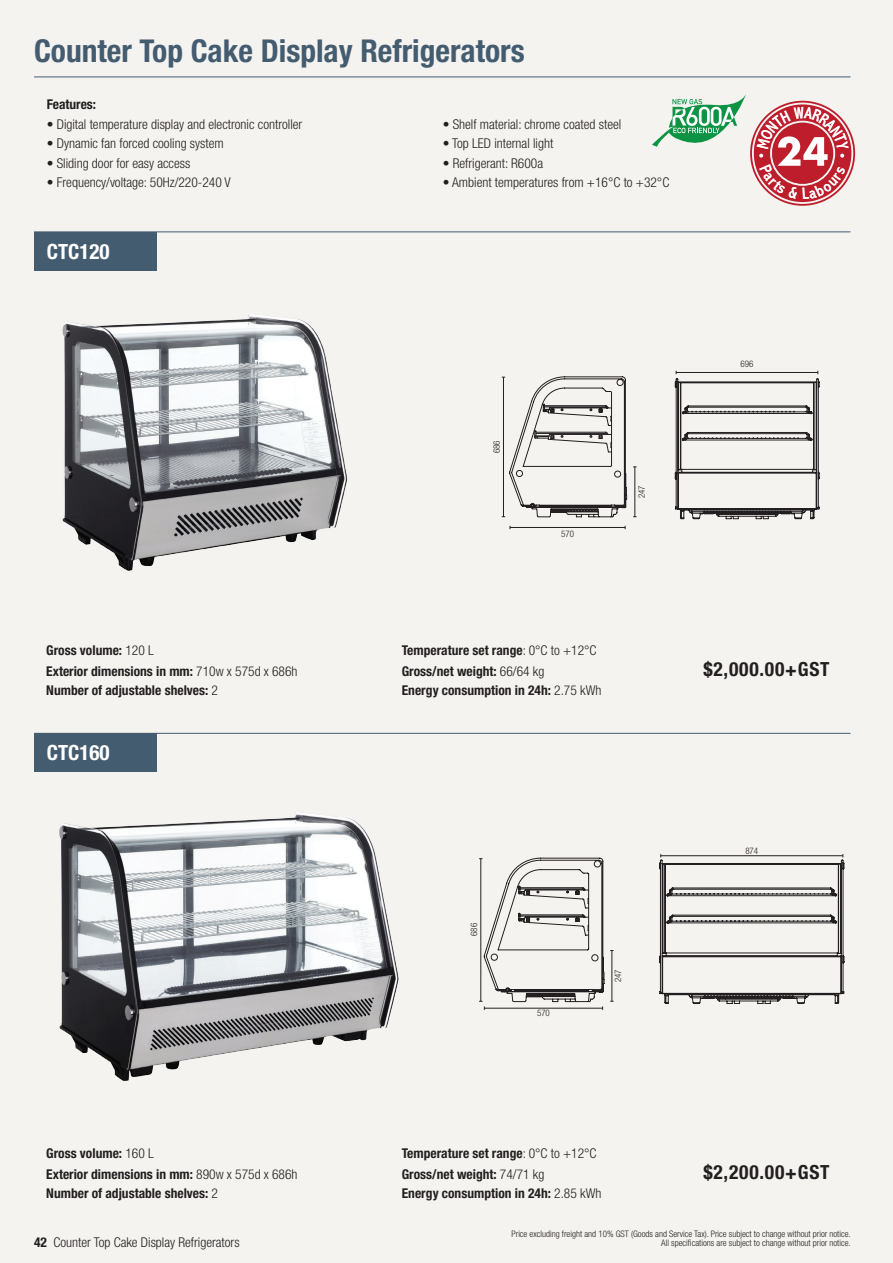
<style>
.page{position:relative;width:893px;height:1263px;background:#f5f3f0}
.page>*{position:absolute;margin:0;border:0;box-sizing:border-box;transform-origin:0 0}
.t1{font:700 condensed 31.5px "Helvetica Neue LT Std";color:#445c70}
.t2{font:700 condensed 21px "Helvetica Neue LT Std";color:#fff}
.t3{font:700 condensed 19.5px "Helvetica Neue LT Std";letter-spacing:.04em;color:#231f20}
.t4{font:700 condensed 13.5px "Helvetica Neue LT Std";color:#231f20}
.t5{font:300 condensed 13.5px "Helvetica Neue LT Std";color:#231f20}
.t6{font:300 condensed 9px "Helvetica Neue LT Std";color:#231f20}
.s1{font-weight:300}
.s2{font-weight:700}
</style>
<div class="page">
<div style="left:34px;top:232px;width:122px;height:38px;background:#445c70"></div>
<div style="left:34px;top:733px;width:122px;height:39px;background:#445c70"></div>
<hr style="left:34px;top:231px;width:816px;height:1px;background:#445c70">
<hr style="left:34px;top:733px;width:816px;height:1px;background:#445c70">
<img style="left:62px;top:314px;width:286px;height:257px">
<img style="left:59px;top:812px;width:340px;height:269px">
<svg style="left:659px;top:854px;width:185px;height:150px"></svg>
<svg style="left:674px;top:371px;width:146px;height:149px"></svg>
<svg style="left:502px;top:376px;width:135px;height:153px"></svg>
<svg style="left:479px;top:858px;width:135px;height:152px"></svg>
<hr style="left:34px;top:77px;width:816px;height:1px;background:#445c70">
<div style="left:750px;top:101px;width:105px;height:105px;border:2px solid #be1d2c;border-radius:50%"></div>
<svg style="left:652px;top:94px;width:94px;height:53px"></svg>
<svg style="left:754px;top:104px;width:97px;height:98px"></svg>
<p class="t1" style="left:34px;top:32px;width:492px">Counter Top Cake Display Refrigerators</p>
<p class="t4" style="left:47px;top:96px;width:51px">Features:</p>
<p class="t5" style="left:47px;top:116px;width:257px">• Digital temperature display and electronic controller</p>
<p class="t5" style="left:47px;top:136px;width:178px">• Dynamic fan forced cooling system</p>
<p class="t5" style="left:47px;top:155px;width:145px">• Sliding door for easy access</p>
<p class="t5" style="left:47px;top:175px;width:186px">• Frequency/voltage: 50Hz/220-240 V</p>
<p class="t5" style="left:443px;top:116px;width:180px">• Shelf material: chrome coated steel</p>
<p class="t5" style="left:443px;top:136px;width:112px">• Top LED internal light</p>
<p class="t5" style="left:443px;top:155px;width:102px">• Refrigerant: R600a</p>
<p class="t5" style="left:443px;top:175px;width:228px">• Ambient temperatures from +16°C to +32°C</p>
<p class="t2" style="left:47px;top:238px;width:64px">CTC120</p>
<p class="t6" style="left:491px;top:453px;width:14px;rotate:-90deg">686</p>
<p class="t6" style="left:561px;top:528px;width:14px">570</p>
<p class="t6" style="left:636px;top:498px;width:14px;rotate:-90deg">247</p>
<p class="t6" style="left:740px;top:359px;width:14px">696</p>
<p class="t4" style="left:46px;top:642px;width:109px">Gross volume: <span class="s1">120 L</span></p>
<p class="t4" style="left:402px;top:642px;width:196px">Temperature set range<span class="s1">: 0°C to +12°C</span></p>
<p class="t4" style="left:46px;top:663px;width:253px">Exterior dimensions in mm: <span class="s1">710w x 575d x 686h</span></p>
<p class="t4" style="left:402px;top:663px;width:144px">Gross/net weight: <span class="s1">66/64 kg</span></p>
<p class="t3" style="left:703px;top:657px;width:128px">$2,000.00+GST</p>
<p class="t4" style="left:46px;top:682px;width:173px">Number of adjustable shelves: <span class="s1">2</span></p>
<p class="t4" style="left:402px;top:682px;width:201px">Energy consumption in 24h: <span class="s1">2.75 kWh</span></p>
<p class="t2" style="left:47px;top:740px;width:64px">CTC160</p>
<p class="t6" style="left:469px;top:936px;width:14px;rotate:-90deg">686</p>
<p class="t6" style="left:537px;top:1008px;width:14px">570</p>
<p class="t6" style="left:613px;top:982px;width:14px;rotate:-90deg">247</p>
<p class="t6" style="left:745px;top:845px;width:14px">874</p>
<p class="t4" style="left:46px;top:1145px;width:109px">Gross volume: <span class="s1">160 L</span></p>
<p class="t4" style="left:402px;top:1145px;width:196px">Temperature set range<span class="s1">: 0°C to +12°C</span></p>
<p class="t4" style="left:46px;top:1166px;width:253px">Exterior dimensions in mm: <span class="s1">890w x 575d x 686h</span></p>
<p class="t4" style="left:402px;top:1166px;width:144px">Gross/net weight: <span class="s1">74/71 kg</span></p>
<p class="t3" style="left:703px;top:1160px;width:128px">$2,200.00+GST</p>
<p class="t4" style="left:46px;top:1185px;width:173px">Number of adjustable shelves: <span class="s1">2</span></p>
<p class="t4" style="left:402px;top:1185px;width:201px">Energy consumption in 24h: <span class="s1">2.85 kWh</span></p>
<p class="t5" style="left:34px;top:1234px;width:207px"><span class="s2">42</span> Counter Top Cake Display Refrigerators</p>
<p class="t6" style="left:511px;top:1228px;width:341px">Price excluding freight and 10% GST (Goods and Service Tax). Price subject to change without prior notice.</p>
<p class="t6" style="left:661px;top:1238px;width:191px">All specifications are subject to change without prior notice.</p>
</div>
